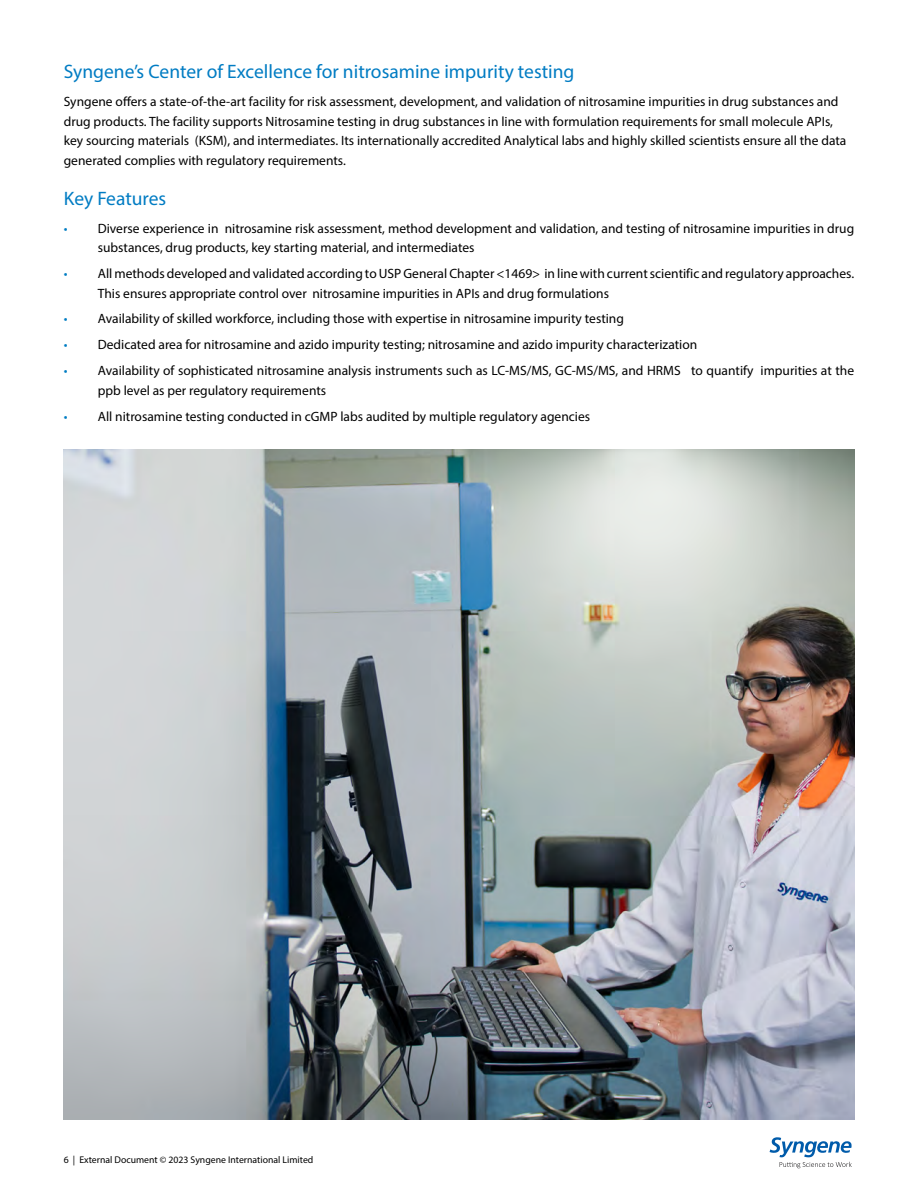
<style>
.page{position:relative;width:918px;height:1188px;background:#fff}
.page>*{position:absolute;margin:0;border:0;box-sizing:border-box;transform-origin:0 0}
.t1{font:19.5px "Myriad Pro";color:#007cc3}
.t2{font:13.5px/19.5px "Myriad Pro";color:#000}
.t3{font:9.75px "Myriad Pro";color:#000}
.s1{color:#007dc3}
</style>
<div class="page">
<img style="left:64px;top:449px;width:790px;height:671px">
<svg style="left:770px;top:1137px;width:82px;height:31px"></svg>
<h1 class="t1" style="left:64px;top:60px;width:512px">Syngene’s Center of Excellence for nitrosamine impurity testing</h1>
<p class="t2" style="left:64px;top:92px;width:784px">Syngene offers a state-of-the-art facility for risk assessment, development, and validation of nitrosamine impurities in drug substances and drug products. The facility supports Nitrosamine testing in drug substances in line with formulation requirements for small molecule APIs, key sourcing materials (KSM), and intermediates. Its internationally accredited Analytical labs and highly skilled scientists ensure all the data generated complies with regulatory requirements.</p>
<h1 class="t1" style="left:64px;top:186px;width:104px">Key Features</h1>
<p class="t2" style="left:98px;top:218px;width:758px;text-indent:-34px"><span class="s1">•</span> Diverse experience in nitrosamine risk assessment, method development and validation, and testing of nitrosamine impurities in drug substances, drug products, key starting material, and intermediates</p>
<p class="t2" style="left:98px;top:264px;width:758px;text-indent:-34px"><span class="s1">•</span> All methods developed and validated according to USP General Chapter &lt;1469&gt; in line with current scientific and regulatory approaches.<br>This ensures appropriate control over nitrosamine impurities in APIs and drug formulations</p>
<p class="t2" style="left:64px;top:309px;width:562px"><span class="s1">•</span> Availability of skilled workforce, including those with expertise in nitrosamine impurity testing</p>
<p class="t2" style="left:64px;top:335px;width:635px"><span class="s1">•</span> Dedicated area for nitrosamine and azido impurity testing; nitrosamine and azido impurity characterization</p>
<p class="t2" style="left:98px;top:361px;width:758px;text-indent:-34px"><span class="s1">•</span> Availability of sophisticated nitrosamine analysis instruments such as LC-MS/MS, GC-MS/MS, and HRMS to quantify impurities at the ppb level as per regulatory requirements</p>
<p class="t2" style="left:64px;top:406px;width:528px"><span class="s1">•</span> All nitrosamine testing conducted in cGMP labs audited by multiple regulatory agencies</p>
<p class="t3" style="left:64px;top:1154px;width:251px">6 | External Document © 2023 Syngene International Limited</p>
</div>
